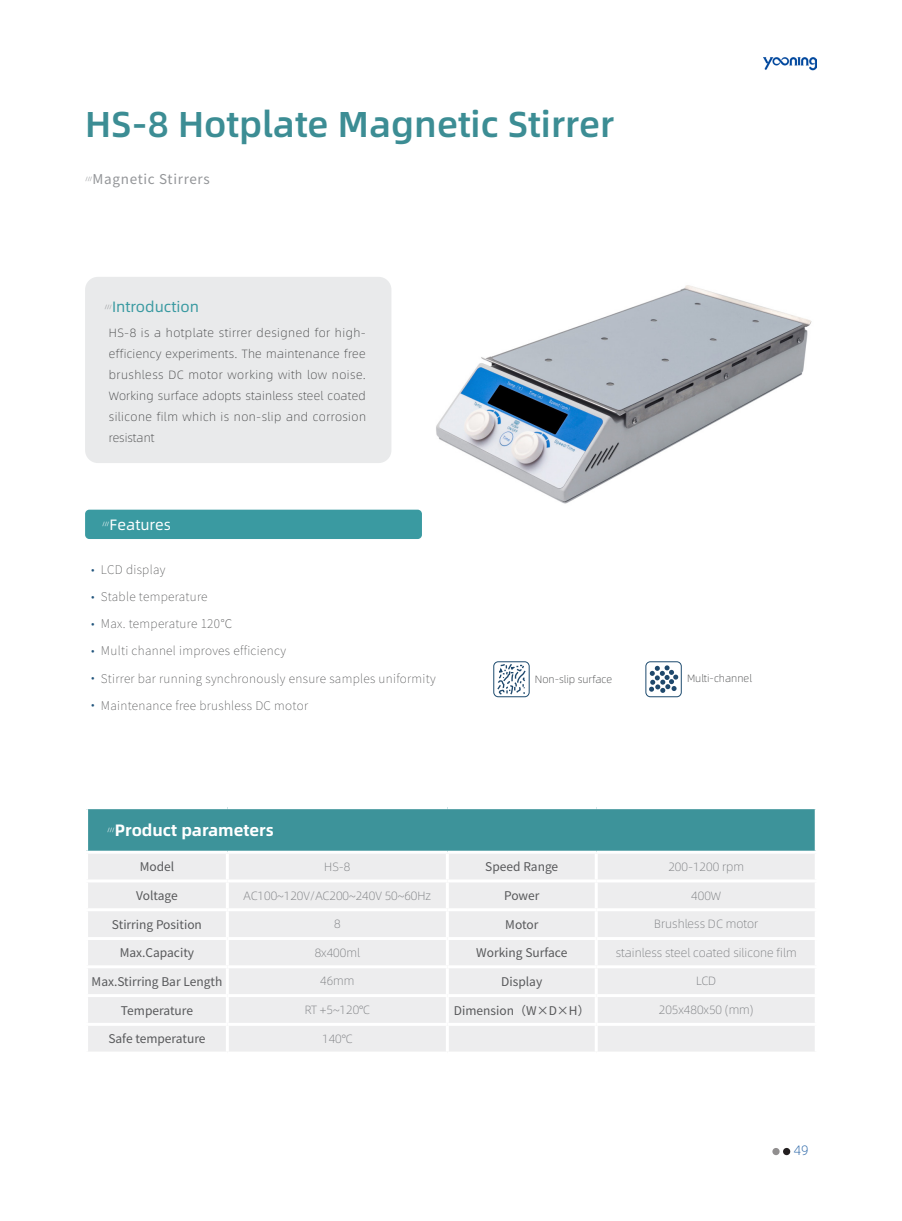
<style>
.page{position:relative;width:902px;height:1221px;background:#fff}
.page>*{position:absolute;margin:0;border:0;box-sizing:border-box;transform-origin:0 0}
.t1{font:500 36px "Alibaba Pu Hui Ti";color:#3c8d94}
.t2{font:200 30px "Source Han Sans CN";color:#21547c}
.t3{font:700 16.5px "Alibaba Pu Hui Ti";color:#fff}
.t4{font:15px "Alibaba Pu Hui Ti";color:#3a9aa1}
.t5{font:15px "Alibaba Pu Hui Ti";color:#fff}
.t6{font:13.5px "Source Han Sans CN";letter-spacing:.05em;color:#939598}
.t7{font:300 13.5px "Alibaba Pu Hui Ti";color:#2361a5}
.t8{font:300 12px/21px "Alibaba Pu Hui Ti";letter-spacing:.035em;color:#4b4c4d;text-align:justify}
.t9{font:200 12px "Source Han Sans CN";letter-spacing:.025em;color:#4b4c4d}
.t10{font:12px "Source Han Sans CN";color:#57585a}
.t11{font:300 12px "Alibaba Pu Hui Ti";color:#808285}
.t12{font:300 10.5px "Alibaba Pu Hui Ti";color:#4b4c4d}
.t13{font:6px "Alibaba Pu Hui Ti";color:#939598}
.t14{font:6px "Alibaba Pu Hui Ti";color:#fff}
</style>
<div class="page">
<img style="left:763px;top:57px;width:53px;height:14px">
<div style="left:783px;top:1147px;width:7px;height:8px;background:#231f20;border-radius:50%"></div>
<svg style="left:772px;top:1147px;width:7px;height:8px"></svg>
<div style="left:85px;top:277px;width:306px;height:186px;background:#e9eaeb;border-radius:13px"></div>
<img style="left:436px;top:285px;width:376px;height:219px">
<div style="left:493px;top:661px;width:36px;height:36px;border:1px solid #1d4b6f;border-radius:5px"></div>
<svg style="left:493px;top:662px;width:33px;height:34px"></svg>
<div style="left:645px;top:661px;width:36px;height:36px;border:1px solid #1d4b6f;border-radius:5px"></div>
<svg style="left:649px;top:665px;width:29px;height:28px"></svg>
<div style="left:87px;top:807px;width:729px;height:45px;background:#3d939a"></div>
<div style="left:88px;top:854px;width:726px;height:197px;background:#ededee"></div>
<hr style="left:85px;top:806px;width:142px;height:3px;background:#fff">
<hr style="left:85px;top:809px;width:3px;height:41px;background:#fff">
<hr style="left:227px;top:806px;width:220px;height:3px;background:#fff">
<hr style="left:447px;top:806px;width:149px;height:3px;background:#fff">
<hr style="left:596px;top:806px;width:221px;height:3px;background:#fff">
<hr style="left:814px;top:809px;width:3px;height:41px;background:#fff">
<hr style="left:85px;top:850px;width:142px;height:3px;background:#fff">
<hr style="left:227px;top:850px;width:220px;height:3px;background:#fff">
<hr style="left:226px;top:853px;width:3px;height:26px;background:#fff">
<hr style="left:447px;top:850px;width:149px;height:3px;background:#fff">
<hr style="left:446px;top:853px;width:3px;height:26px;background:#fff">
<hr style="left:596px;top:850px;width:221px;height:3px;background:#fff">
<hr style="left:594px;top:853px;width:3px;height:26px;background:#fff">
<hr style="left:85px;top:879px;width:142px;height:3px;background:#fff">
<hr style="left:227px;top:879px;width:220px;height:3px;background:#fff">
<hr style="left:226px;top:882px;width:3px;height:26px;background:#fff">
<hr style="left:447px;top:879px;width:149px;height:3px;background:#fff">
<hr style="left:446px;top:882px;width:3px;height:26px;background:#fff">
<hr style="left:596px;top:879px;width:221px;height:3px;background:#fff">
<hr style="left:594px;top:882px;width:3px;height:26px;background:#fff">
<hr style="left:85px;top:908px;width:142px;height:3px;background:#fff">
<hr style="left:227px;top:908px;width:220px;height:3px;background:#fff">
<hr style="left:226px;top:911px;width:3px;height:25px;background:#fff">
<hr style="left:447px;top:908px;width:149px;height:3px;background:#fff">
<hr style="left:446px;top:911px;width:3px;height:25px;background:#fff">
<hr style="left:596px;top:908px;width:221px;height:3px;background:#fff">
<hr style="left:594px;top:911px;width:3px;height:25px;background:#fff">
<hr style="left:85px;top:936px;width:142px;height:3px;background:#fff">
<hr style="left:227px;top:936px;width:220px;height:3px;background:#fff">
<hr style="left:226px;top:939px;width:3px;height:26px;background:#fff">
<hr style="left:447px;top:936px;width:149px;height:3px;background:#fff">
<hr style="left:446px;top:939px;width:3px;height:26px;background:#fff">
<hr style="left:596px;top:936px;width:221px;height:3px;background:#fff">
<hr style="left:594px;top:939px;width:3px;height:26px;background:#fff">
<hr style="left:85px;top:965px;width:142px;height:3px;background:#fff">
<hr style="left:227px;top:965px;width:220px;height:3px;background:#fff">
<hr style="left:226px;top:968px;width:3px;height:26px;background:#fff">
<hr style="left:447px;top:965px;width:149px;height:3px;background:#fff">
<hr style="left:446px;top:968px;width:3px;height:26px;background:#fff">
<hr style="left:596px;top:965px;width:221px;height:3px;background:#fff">
<hr style="left:594px;top:968px;width:3px;height:26px;background:#fff">
<hr style="left:85px;top:994px;width:142px;height:3px;background:#fff">
<hr style="left:227px;top:994px;width:220px;height:3px;background:#fff">
<hr style="left:226px;top:997px;width:3px;height:25px;background:#fff">
<hr style="left:447px;top:994px;width:149px;height:3px;background:#fff">
<hr style="left:446px;top:997px;width:3px;height:25px;background:#fff">
<hr style="left:596px;top:994px;width:221px;height:3px;background:#fff">
<hr style="left:594px;top:997px;width:3px;height:25px;background:#fff">
<hr style="left:85px;top:1022px;width:142px;height:3px;background:#fff">
<hr style="left:227px;top:1022px;width:220px;height:3px;background:#fff">
<hr style="left:226px;top:1025px;width:3px;height:26px;background:#fff">
<hr style="left:447px;top:1022px;width:149px;height:3px;background:#fff">
<hr style="left:446px;top:1025px;width:3px;height:26px;background:#fff">
<hr style="left:596px;top:1022px;width:221px;height:3px;background:#fff">
<hr style="left:594px;top:1025px;width:3px;height:26px;background:#fff">
<div style="left:85px;top:509px;width:337px;height:30px;background:#3a9aa1;border-radius:4px"></div>
<p class="t1" style="left:85px;top:96px;width:530px">HS-8 Hotplate Magnetic Stirrer</p>
<p class="t13" style="left:85px;top:174px;width:9px">///</p>
<p class="t6" style="left:93px;top:172px;width:119px">Magnetic Stirrers</p>
<p class="t13" style="left:104px;top:302px;width:9px">///</p>
<p class="t4" style="left:112px;top:295px;width:88px">Introduction</p>
<p class="t8" style="left:109px;top:322px;width:259px">HS-8 is a hotplate stirrer designed for high&shy;efficiency experiments. The maintenance free brushless DC motor working with low noise.<br>Working surface adopts stainless steel coated silicone film which is non-slip and corrosion resistant</p>
<p class="t14" style="left:102px;top:520px;width:9px">///</p>
<p class="t5" style="left:110px;top:513px;width:63px">Features</p>
<p class="t2" style="left:85px;top:553px;width:17px">·</p>
<p class="t9" style="left:101px;top:563px;width:66px">LCD display</p>
<p class="t2" style="left:85px;top:580px;width:17px">·</p>
<p class="t9" style="left:101px;top:590px;width:108px">Stable temperature</p>
<p class="t2" style="left:85px;top:607px;width:17px">·</p>
<p class="t9" style="left:101px;top:617px;width:133px">Max. temperature 120℃</p>
<p class="t2" style="left:85px;top:634px;width:17px">·</p>
<p class="t9" style="left:101px;top:644px;width:186px">Multi channel improves efficiency</p>
<p class="t2" style="left:85px;top:661px;width:17px">·</p>
<p class="t9" style="left:101px;top:671px;width:336px">Stirrer bar running synchronously ensure samples uniformity</p>
<p class="t2" style="left:85px;top:688px;width:17px">·</p>
<p class="t9" style="left:101px;top:698px;width:208px">Maintenance free brushless DC motor</p>
<p class="t12" style="left:535px;top:671px;width:79px">Non-slip surface</p>
<p class="t12" style="left:687px;top:670px;width:66px">Multi-channel</p>
<p class="t14" style="left:107px;top:825px;width:9px">///</p>
<p class="t3" style="left:115px;top:816px;width:160px">Product parameters</p>
<p class="t10" style="left:140px;top:860px;width:36px">Model</p>
<p class="t11" style="left:324px;top:857px;width:28px">HS-8</p>
<p class="t10" style="left:485px;top:860px;width:74px">Speed Range</p>
<p class="t11" style="left:668px;top:857px;width:77px">200-1200 rpm</p>
<p class="t10" style="left:136px;top:888px;width:43px">Voltage</p>
<p class="t11" style="left:243px;top:886px;width:189px">AC100~120V/AC200~240V 50~60Hz</p>
<p class="t10" style="left:504px;top:888px;width:37px">Power</p>
<p class="t11" style="left:691px;top:886px;width:31px">400W</p>
<p class="t10" style="left:112px;top:917px;width:91px">Stirring Position</p>
<p class="t11" style="left:334px;top:915px;width:8px">8</p>
<p class="t10" style="left:505px;top:917px;width:35px">Motor</p>
<p class="t11" style="left:654px;top:915px;width:105px">Brushless DC motor</p>
<p class="t10" style="left:120px;top:946px;width:76px">Max.Capacity</p>
<p class="t11" style="left:315px;top:943px;width:47px">8x400ml</p>
<p class="t10" style="left:476px;top:946px;width:93px">Working Surface</p>
<p class="t11" style="left:615px;top:943px;width:182px">stainless steel coated silicone film</p>
<p class="t10" style="left:92px;top:974px;width:132px">Max.Stirring Bar Length</p>
<p class="t11" style="left:320px;top:972px;width:36px">46mm</p>
<p class="t10" style="left:501px;top:974px;width:43px">Display</p>
<p class="t11" style="left:696px;top:972px;width:22px">LCD</p>
<p class="t10" style="left:121px;top:1003px;width:74px">Temperature</p>
<p class="t11" style="left:304px;top:1000px;width:67px">RT +5~120℃</p>
<p class="t10" style="left:454px;top:1003px;width:137px">Dimension（W×D×H）</p>
<p class="t11" style="left:658px;top:1000px;width:96px">205x480x50 (mm)</p>
<p class="t10" style="left:108px;top:1032px;width:99px">Safe temperature</p>
<p class="t11" style="left:322px;top:1029px;width:32px">140℃</p>
<p class="t7" style="left:793px;top:1140px;width:16px">49</p>
</div>
